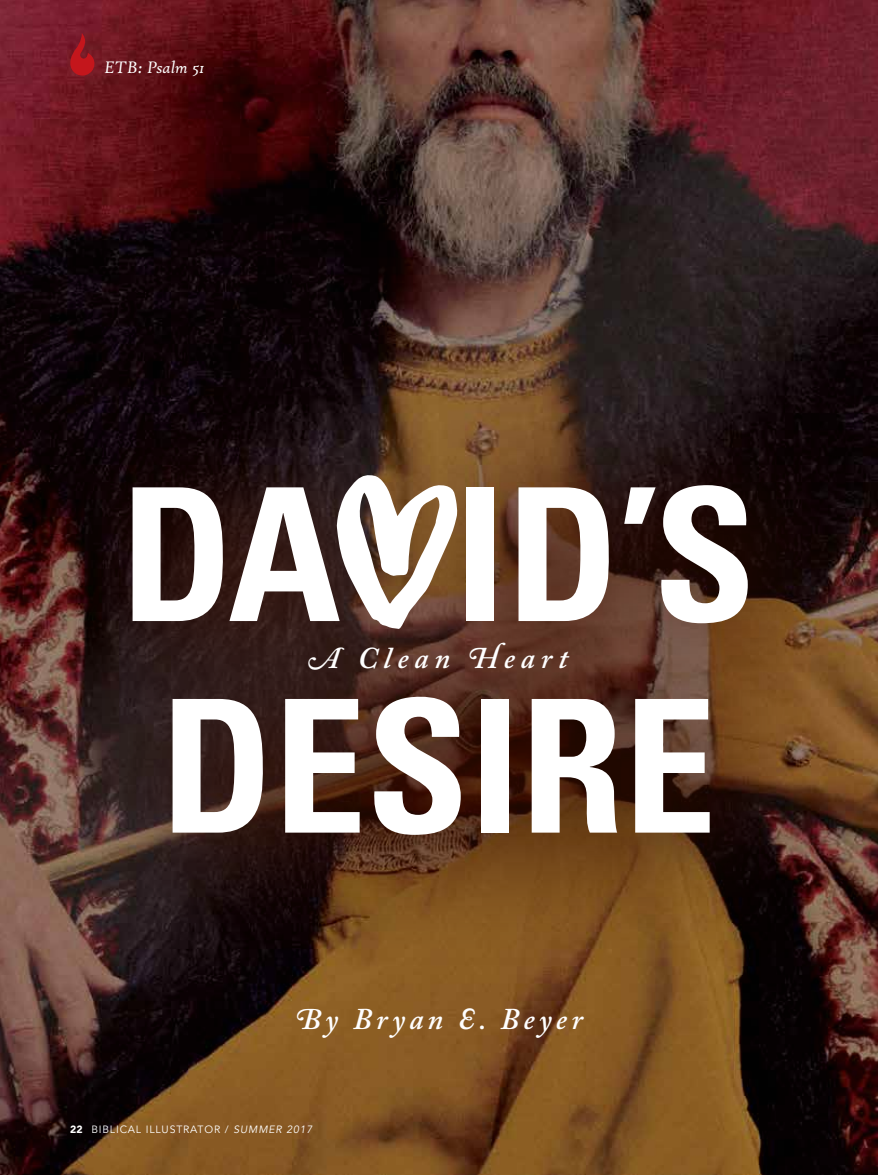
<style>
.page{position:relative;width:878px;height:1175px;background:#fff}
.page>*{position:absolute;margin:0;border:0;box-sizing:border-box;transform-origin:0 0}
.t1{font:700 condensed 185.1px "Univers LT Std";color:#fff}
.t2{font:italic 600 30px "Adobe Caslon Pro";letter-spacing:.14em;color:#fff}
.t3{font:italic 600 30px "Adobe Caslon Pro";letter-spacing:.2em;color:#fff}
.t4{font:italic 18px "Hightower Text";color:#fff}
.t5{font:10.5px "Avenir LT Std";letter-spacing:.08em;color:#fff}
.s1{font-weight:900}
.s2{font-style:italic}
</style>
<div class="page">
<img style="left:0;top:0;width:878px;height:1174px">
<svg style="left:64px;top:33px;width:31px;height:43px"></svg>
<div style="left:33px;top:388px;width:843px;height:577px;background:#370e00;opacity:.75"></div>
<svg style="left:336px;top:474px;width:121px;height:155px"></svg>
<h3 class="t4" style="left:104px;top:57px;width:102px">ETB: Psalm 51</h3>
<h1 class="t1" style="left:120px;top:441px;width:637px">DA ID’S</h1>
<h2 class="t3" style="left:308px;top:639px;width:261px">A Clean Heart</h2>
<h1 class="t1" style="left:160px;top:653px;width:557px">DESIRE</h1>
<h2 class="t2" style="left:295px;top:1001px;width:289px">By Bryan E. Beyer</h2>
<p class="t5" style="left:70px;top:1122px;width:243px"><span class="s1">22</span> BIBLICAL ILLUSTRATOR / <span class="s2">SUMMER 2017</span></p>
</div>
